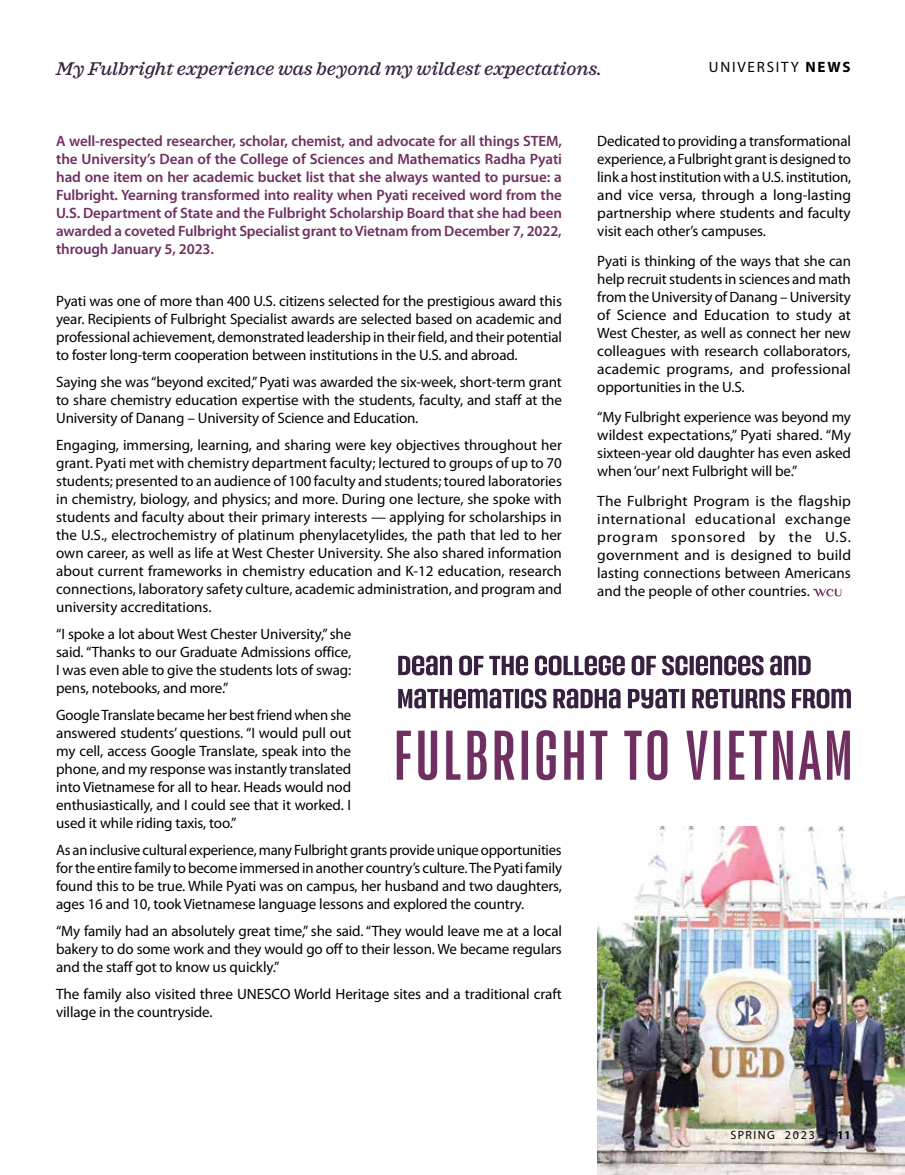
<style>
.page{position:relative;width:905px;height:1175px;background:#fff}
.page>*{position:absolute;margin:0;border:0;box-sizing:border-box;transform-origin:0 0}
.t1{font:italic 500 18.75px "Sagona";color:#382140}
.t2{font:15px/18px "Myriad Pro";letter-spacing:-.01em;color:#000;text-align:justify}
.t3{font:600 15px/18px "Myriad Pro";letter-spacing:-.01em;color:#6f3061;text-align:justify}
.t4{font:15px "Myriad Pro";letter-spacing:.12em;color:#000}
.t5{font:12px "Myriad Pro";letter-spacing:.12em;color:#000}
.s1{font-weight:700}
</style>
<div class="page">
<img style="left:597px;top:826px;width:307px;height:348px">
<svg style="left:813px;top:588px;width:28px;height:8px"></svg>
<svg style="left:397px;top:730px;width:452px;height:50px"></svg>
<svg style="left:398px;top:688px;width:452px;height:20px"></svg>
<svg style="left:398px;top:655px;width:412px;height:20px"></svg>
<p class="t1" style="left:56px;top:57px;width:547px">My Fulbright experience was beyond my wildest expectations.</p>
<p class="t4" style="left:708px;top:58px;width:143px">UNIVERSITY <span class="s1">NEWS</span></p>
<p class="t3" style="left:56px;top:132px;width:507px">A well-respected researcher, scholar, chemist, and advocate for all things STEM, the University’s Dean of the College of Sciences and Mathematics Radha Pyati had one item on her academic bucket list that she always wanted to pursue: a Fulbright. Yearning transformed into reality when Pyati received word from the U.S. Department of State and the Fulbright Scholarship Board that she had been awarded a coveted Fulbright Specialist grant to Vietnam from December 7, 2022, through January 5, 2023.</p>
<p class="t2" style="left:56px;top:292px;width:507px">Pyati was one of more than 400 U.S. citizens selected for the prestigious award this year. Recipients of Fulbright Specialist awards are selected based on academic and professional achievement, demonstrated leadership in their field, and their potential to foster long-term cooperation between institutions in the U.S. and abroad.</p>
<p class="t2" style="left:56px;top:373px;width:507px">Saying she was “beyond excited,” Pyati was awarded the six-week, short-term grant to share chemistry education expertise with the students, faculty, and staff at the University of Danang – University of Science and Education.</p>
<p class="t2" style="left:56px;top:436px;width:507px">Engaging, immersing, learning, and sharing were key objectives throughout her grant. Pyati met with chemistry department faculty; lectured to groups of up to 70 students; presented to an audience of 100 faculty and students; toured laboratories in chemistry, biology, and physics; and more. During one lecture, she spoke with students and faculty about their primary interests — applying for scholarships in the U.S., electrochemistry of platinum phenylacetylides, the path that led to her own career, as well as life at West Chester University. She also shared information about current frameworks in chemistry education and K-12 education, research connections, laboratory safety culture, academic administration, and program and university accreditations.</p>
<p class="t2" style="left:56px;top:625px;width:296px">“I spoke a lot about West Chester University,” she said. “Thanks to our Graduate Admissions office, I was even able to give the students lots of swag: pens, notebooks, and more.”</p>
<p class="t2" style="left:56px;top:706px;width:297px">Google Translate became her best friend when she answered students’ questions. “I would pull out my cell, access Google Translate, speak into the phone, and my response was instantly translated into Vietnamese for all to hear. Heads would nod enthusiastically, and I could see that it worked. I used it while riding taxis, too.”</p>
<p class="t2" style="left:56px;top:841px;width:507px">As an inclusive cultural experience, many Fulbright grants provide unique opportunities for the entire family to become immersed in another country’s culture. The Pyati family found this to be true. While Pyati was on campus, her husband and two daughters, ages 16 and 10, took Vietnamese language lessons and explored the country.</p>
<p class="t2" style="left:56px;top:922px;width:507px">“My family had an absolutely great time,” she said. “They would leave me at a local bakery to do some work and they would go off to their lesson. We became regulars and the staff got to know us quickly.”</p>
<p class="t2" style="left:56px;top:985px;width:507px">The family also visited three UNESCO World Heritage sites and a traditional craft village in the countryside.</p>
<p class="t2" style="left:597px;top:132px;width:255px">Dedicated to providing a transformational experience, a Fulbright grant is designed to link a host institution with a U.S. institution, and vice versa, through a long-lasting partnership where students and faculty visit each other’s campuses.</p>
<p class="t2" style="left:597px;top:252px;width:255px">Pyati is thinking of the ways that she can help recruit students in sciences and math from the University of Danang – University of Science and Education to study at West Chester, as well as connect her new colleagues with research collaborators, academic programs, and professional opportunities in the U.S.</p>
<p class="t2" style="left:597px;top:408px;width:255px">“My Fulbright experience was beyond my wildest expectations,” Pyati shared. “My sixteen-year old daughter has even asked when ‘our’ next Fulbright will be.”</p>
<p class="t2" style="left:597px;top:492px;width:255px">The Fulbright Program is the flagship international educational exchange program sponsored by the U.S. government and is designed to build lasting connections between Americans and the people of other countries.</p>
<p class="t5" style="left:730px;top:1127px;width:122px">SPRING 2023 | <span class="s1">11</span></p>
</div>
